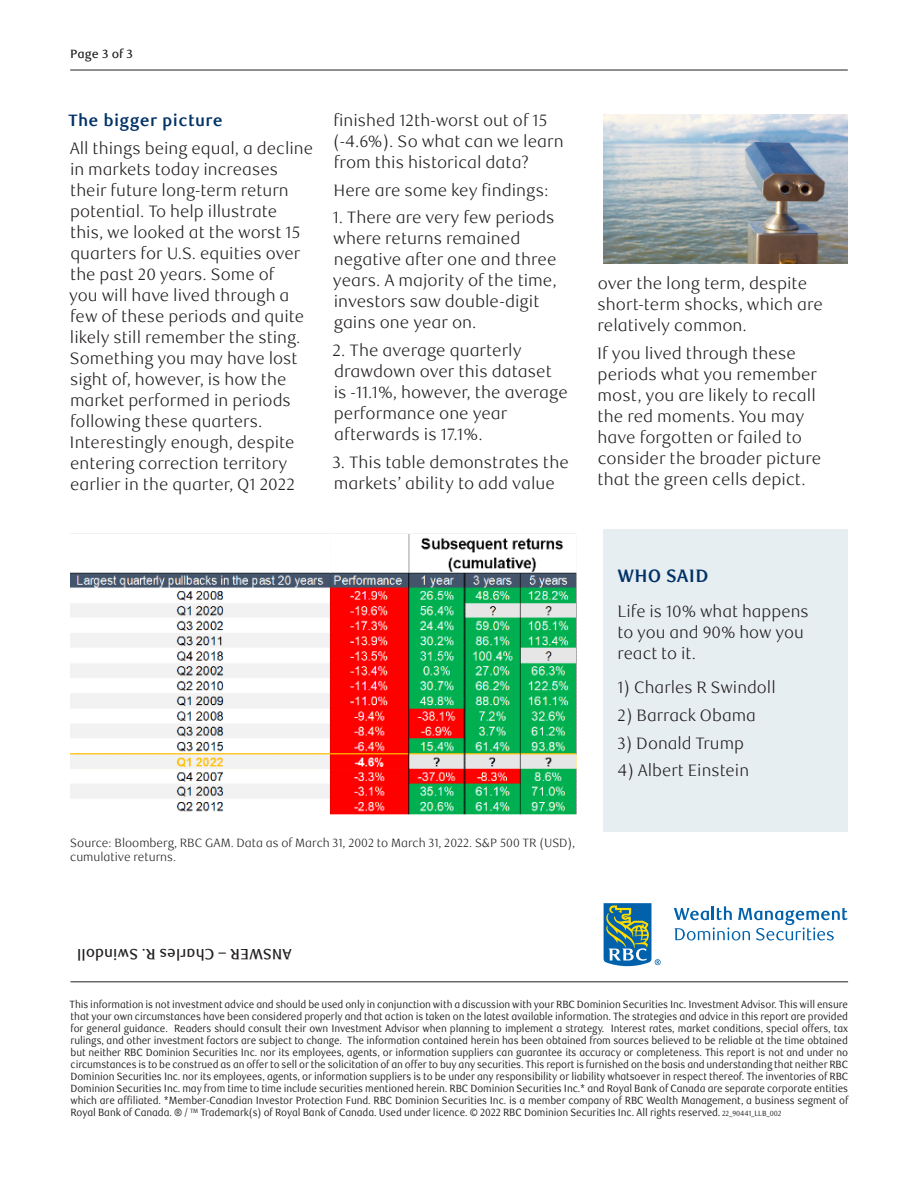
<style>
.page{position:relative;width:918px;height:1188px;background:#fff}
.page>*{position:absolute;margin:0;border:0;box-sizing:border-box;transform-origin:0 0}
.Subheads{font:700 18px "RBC Text";letter-spacing:.01em;color:#003268}
.Call_to_action{font:300 16.5px/21px "RBC Text";color:#231f20}
.Call_to_action-2{font:700 16.5px "RBC Text";letter-spacing:.02em;color:#003268}
.Call_to_action-3{font:500 15px "RBC Text";color:#231f20}
.Call_to_action-4{font:300 12px/14.4px "RBC Text";color:#231f20;scale:.96 1}
._14-Page_number{font:500 12px "RBC Text";color:#231f20}
._12-Disclaimer{font:10.5px/12px "RBC Text";letter-spacing:-.01em;color:#231f20;text-align:justify;scale:.92 1}
.s1{font-size:7.5px}
</style>
<div class="page">
<hr style="left:70px;top:982px;width:778px;height:1px;background:#231f20">
<svg style="left:604px;top:903px;width:57px;height:63px"></svg>
<svg style="left:674px;top:906px;width:174px;height:35px"></svg>
<img style="left:70px;top:534px;width:506px;height:280px">
<div style="left:603px;top:529px;width:245px;height:303px;background:#e7eef1"></div>
<hr style="left:70px;top:70px;width:778px;height:1px;background:#231f20">
<img style="left:603px;top:115px;width:245px;height:149px">
<p class="_14-Page_number" style="left:70px;top:47px;width:64px">Page 3 of 3</p>
<p class="Call_to_action-2" style="left:68px;top:110px;width:156px">The bigger picture</p>
<p class="Call_to_action" style="left:69px;top:138px;width:245px">All things being equal, a decline in markets today increases their future long-term return potential. To help illustrate this, we looked at the worst 15 quarters for U.S. equities over the past 20 years. Some of<br>you will have lived through a few of these periods and quite likely still remember the sting.<br>Something you may have lost sight of, however, is how the market performed in periods following these quarters.<br>Interestingly enough, despite entering correction territory earlier in the quarter, Q1 2022</p>
<p class="Call_to_action" style="left:333px;top:110px;width:232px">finished 12th-worst out of 15 (-4.6%). So what can we learn from this historical data?</p>
<p class="Call_to_action" style="left:334px;top:180px;width:217px">Here are some key findings:</p>
<p class="Call_to_action" style="left:333px;top:208px;width:225px">1. There are very few periods where returns remained negative after one and three years. A majority of the time, investors saw double-digit gains one year on.</p>
<p class="Call_to_action" style="left:333px;top:340px;width:237px">2. The average quarterly drawdown over this dataset<br>is -11.1%, however, the average performance one year afterwards is 17.1%.</p>
<p class="Call_to_action" style="left:332px;top:452px;width:238px">3. This table demonstrates the markets’ ability to add value</p>
<p class="Call_to_action" style="left:598px;top:274px;width:227px">over the long term, despite short-term shocks, which are relatively common.</p>
<p class="Call_to_action" style="left:597px;top:343px;width:226px">If you lived through these periods what you remember most, you are likely to recall the red moments. You may have forgotten or failed to consider the broader picture that the green cells depict.</p>
<p class="Call_to_action-4" style="left:70px;top:836px;width:528px">Source: Bloomberg, RBC GAM. Data as of March 31, 2002 to March 31, 2022. S&amp;P 500 TR (USD), cumulative returns.</p>
<p class="Subheads" style="left:617px;top:565px;width:92px">WHO SAID</p>
<p class="Call_to_action" style="left:617px;top:601px;width:193px">Life is 10% what happens to you and 90% how you react to it.</p>
<p class="Call_to_action" style="left:617px;top:677px;width:160px">1) Charles R Swindoll</p>
<p class="Call_to_action" style="left:617px;top:705px;width:140px">2) Barrack Obama</p>
<p class="Call_to_action" style="left:617px;top:733px;width:128px">3) Donald Trump</p>
<p class="Call_to_action" style="left:617px;top:761px;width:133px">4) Albert Einstein</p>
<p class="Call_to_action-3" style="left:292px;top:963px;width:216px;rotate:-180deg">ANSWER – Charles R. Swindoll</p>
<p class="_12-Disclaimer" style="left:69px;top:999px;width:848px">This information is not investment advice and should be used only in conjunction with a discussion with your RBC Dominion Securities Inc. Investment Advisor. This will ensure that your own circumstances have been considered properly and that action is taken on the latest available information. The strategies and advice in this report are provided for general guidance. Readers should consult their own Investment Advisor when planning to implement a strategy. Interest rates, market conditions, special offers, tax rulings, and other investment factors are subject to change. The information contained herein has been obtained from sources believed to be reliable at the time obtained but neither RBC Dominion Securities Inc. nor its employees, agents, or information suppliers can guarantee its accuracy or completeness. This report is not and under no circumstances is to be construed as an offer to sell or the solicitation of an offer to buy any securities. This report is furnished on the basis and understanding that neither RBC Dominion Securities Inc. nor its employees, agents, or information suppliers is to be under any responsibility or liability whatsoever in respect thereof. The inventories of RBC Dominion Securities Inc. may from time to time include securities mentioned herein. RBC Dominion Securities Inc.* and Royal Bank of Canada are separate corporate entities which are affiliated. *Member-Canadian Investor Protection Fund. RBC Dominion Securities Inc. is a member company of RBC Wealth Management, a business segment of Royal Bank of Canada. ® / <sup>TM</sup> Trademark(s) of Royal Bank of Canada. Used under licence. © 2022 RBC Dominion Securities Inc. All rights reserved. <span class="s1">22_90441_LLB_002</span></p>
</div>
